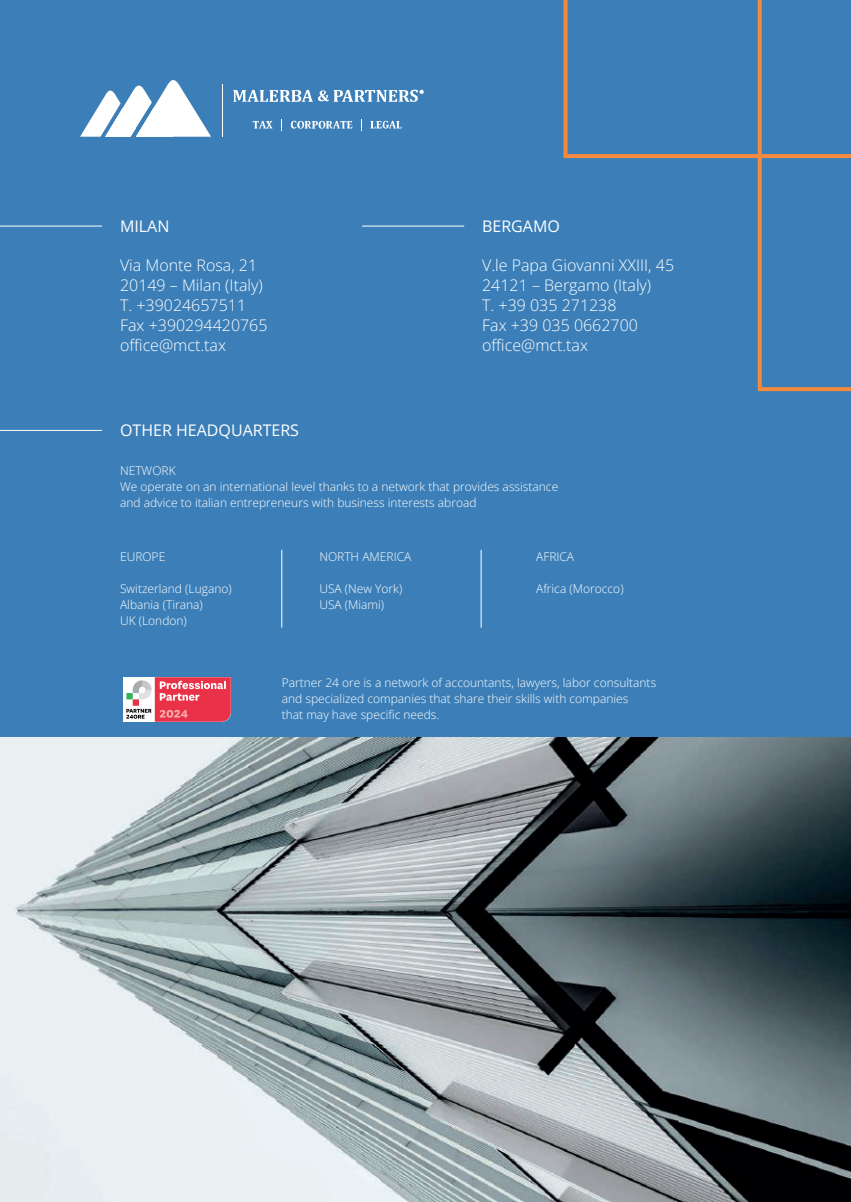
<style>
.page{position:relative;width:851px;height:1202px;background:#fff}
.page>*{position:absolute;margin:0;border:0;box-sizing:border-box;transform-origin:0 0}
.t1{font:300 16px/20px "Open Sans";color:#fff}
.t2{font:16px "Open Sans";color:#fff}
.t3{font:300 12px/16px "Open Sans";color:#fff}
</style>
<div class="page">
<div style="left:0;top:0;width:850px;height:737px;background:#3c7fb8"></div>
<svg style="left:253px;top:121px;width:20px;height:8px"></svg>
<svg style="left:291px;top:121px;width:61px;height:8px"></svg>
<svg style="left:370px;top:121px;width:31px;height:8px"></svg>
<hr style="left:222px;top:84px;width:1px;height:53px;background:#fff">
<svg style="left:281px;top:119px;width:1px;height:12px"></svg>
<svg style="left:361px;top:119px;width:1px;height:12px"></svg>
<svg style="left:80px;top:80px;width:131px;height:57px"></svg>
<svg style="left:233px;top:90px;width:191px;height:12px"></svg>
<svg style="left:563px;top:0;width:287px;height:391px"></svg>
<img style="left:0;top:737px;width:850px;height:465px">
<hr style="left:0;top:226px;width:102px;height:1px;background:#fff">
<hr style="left:0;top:430px;width:102px;height:1px;background:#fff">
<hr style="left:281px;top:550px;width:1px;height:78px;background:#fff">
<hr style="left:480px;top:550px;width:1px;height:78px;background:#fff">
<hr style="left:362px;top:226px;width:102px;height:1px;background:#fff">
<img style="left:123px;top:677px;width:107px;height:45px">
<h1 class="t2" style="left:120px;top:215px;width:51px">MILAN</h1>
<h1 class="t1" style="left:120px;top:255px;width:149px">Via Monte Rosa, 21<br>20149 – Milan (Italy)<br>T. +39024657511<br>Fax +390294420765 office@mct.tax</h1>
<h1 class="t2" style="left:482px;top:215px;width:79px">BERGAMO</h1>
<h1 class="t1" style="left:482px;top:255px;width:193px">V.le Papa Giovanni XXIII, 45<br>24121 – Bergamo (Italy)<br>T. +39 035 271238<br>Fax +39 035 0662700 office@mct.tax</h1>
<h1 class="t2" style="left:120px;top:420px;width:180px">OTHER HEADQUARTERS</h1>
<p class="t3" style="left:120px;top:463px;width:439px">NETWORK<br>We operate on an international level thanks to a network that provides assistance and advice to italian entrepreneurs with business interests abroad</p>
<p class="t3" style="left:120px;top:548px;width:47px">EUROPE</p>
<p class="t3" style="left:120px;top:580px;width:113px">Switzerland (Lugano)<br>Albania (Tirana)<br>UK (London)</p>
<p class="t3" style="left:319px;top:548px;width:93px">NORTH AMERICA</p>
<p class="t3" style="left:319px;top:580px;width:84px">USA (New York)<br>USA (Miami)</p>
<p class="t3" style="left:536px;top:548px;width:40px">AFRICA</p>
<p class="t3" style="left:536px;top:580px;width:89px">Africa (Morocco)</p>
<p class="t3" style="left:282px;top:674px;width:376px">Partner 24 ore is a network of accountants, lawyers, labor consultants and specialized companies that share their skills with companies<br>that may have specific needs.</p>
</div>
